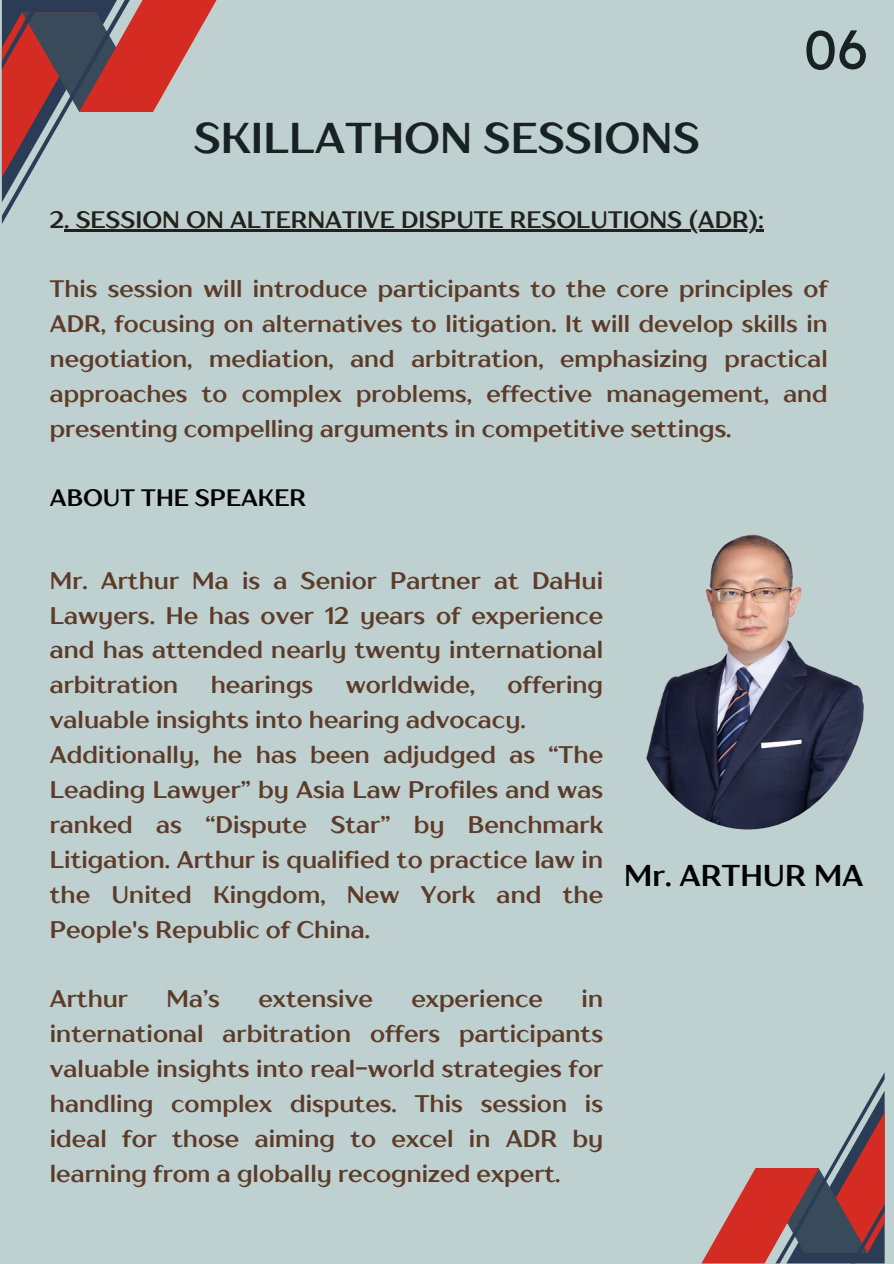
<style>
.page{position:relative;width:894px;height:1264px;background:#fff}
.page>*{position:absolute;margin:0;border:0;box-sizing:border-box;transform-origin:0 0}
.t1{font:54.9px "Lexend Deca";color:#192223}
.t2{font:700 42.9px "TT Drugs";color:#192223}
.t3{font:700 30px "TT Drugs";color:#000}
.t4{font:700 24px/34.8px "TT Drugs";color:#5c3b28;text-align:justify}
.t5{font:700 23.7px/34.8px "TT Drugs";color:#5c3b28;text-align:justify}
.t6{font:700 23.7px "TT Drugs";color:#22221c}
.t7{font:700 23.7px "TT Drugs";color:#000}
</style>
<div class="page">
<div style="left:0;top:0;width:893px;height:1263px;background:#bfd0d0"></div>
<svg style="left:2px;top:0;width:214px;height:224px"></svg>
<svg style="left:701px;top:1073px;width:183px;height:190px"></svg>
<img style="left:627px;top:526px;width:240px;height:303px;border-radius:50%">
<hr style="left:64px;top:230px;width:699px;height:2px;background:#22221c">
<h1 class="t2" style="left:194px;top:111px;width:507px">SKILLATHON SESSIONS</h1>
<p class="t6" style="left:50px;top:205px;width:715px">2. SESSION ON ALTERNATIVE DISPUTE RESOLUTIONS (ADR):</p>
<p class="t1" style="left:803px;top:15px;width:65px">06</p>
<h3 class="t5" style="left:50px;top:271px;width:779px">This session will introduce participants to the core principles of</h3>
<p class="t5" style="left:50px;top:306px;width:779px">ADR, focusing on alternatives to litigation. It will develop skills in negotiation, mediation, and arbitration, emphasizing practical approaches to complex problems, effective management, and presenting compelling arguments in competitive settings.</p>
<h3 class="t7" style="left:50px;top:483px;width:258px">ABOUT THE SPEAKER</h3>
<p class="t4" style="left:50px;top:562px;width:554px">Mr. Arthur Ma is a Senior Partner at DaHui Lawyers. He has over 12 years of experience and has attended nearly twenty international arbitration</p>
<p class="t4" style="left:50px;top:667px;width:554px;text-indent:457px">offering valuable insights into hearing advocacy.</p>
<p class="t4" style="left:50px;top:736px;width:554px">Additionally, he has been adjudged as “The Leading Lawyer” by Asia Law Profiles and was ranked as “Dispute Star” by Benchmark Litigation. Arthur is qualified to practice law in the United Kingdom, New York and the People's Republic of China.</p>
<p class="t4" style="left:211px;top:667px;width:104px">hearings</p>
<p class="t4" style="left:345px;top:667px;width:131px">worldwide,</p>
<p class="t4" style="left:50px;top:981px;width:80px">Arthur</p>
<p class="t4" style="left:166px;top:981px;width:55px">Ma’s</p>
<p class="t4" style="left:258px;top:981px;width:116px">extensive</p>
<p class="t4" style="left:411px;top:981px;width:133px">experience</p>
<p class="t4" style="left:50px;top:981px;width:554px;text-indent:531px">in international arbitration offers participants valuable insights into real-world strategies for handling complex disputes. This session is ideal for those aiming to excel in ADR by learning from a globally recognized expert.</p>
<h2 class="t3" style="left:624px;top:857px;width:241px">Mr. ARTHUR MA</h2>
</div>
